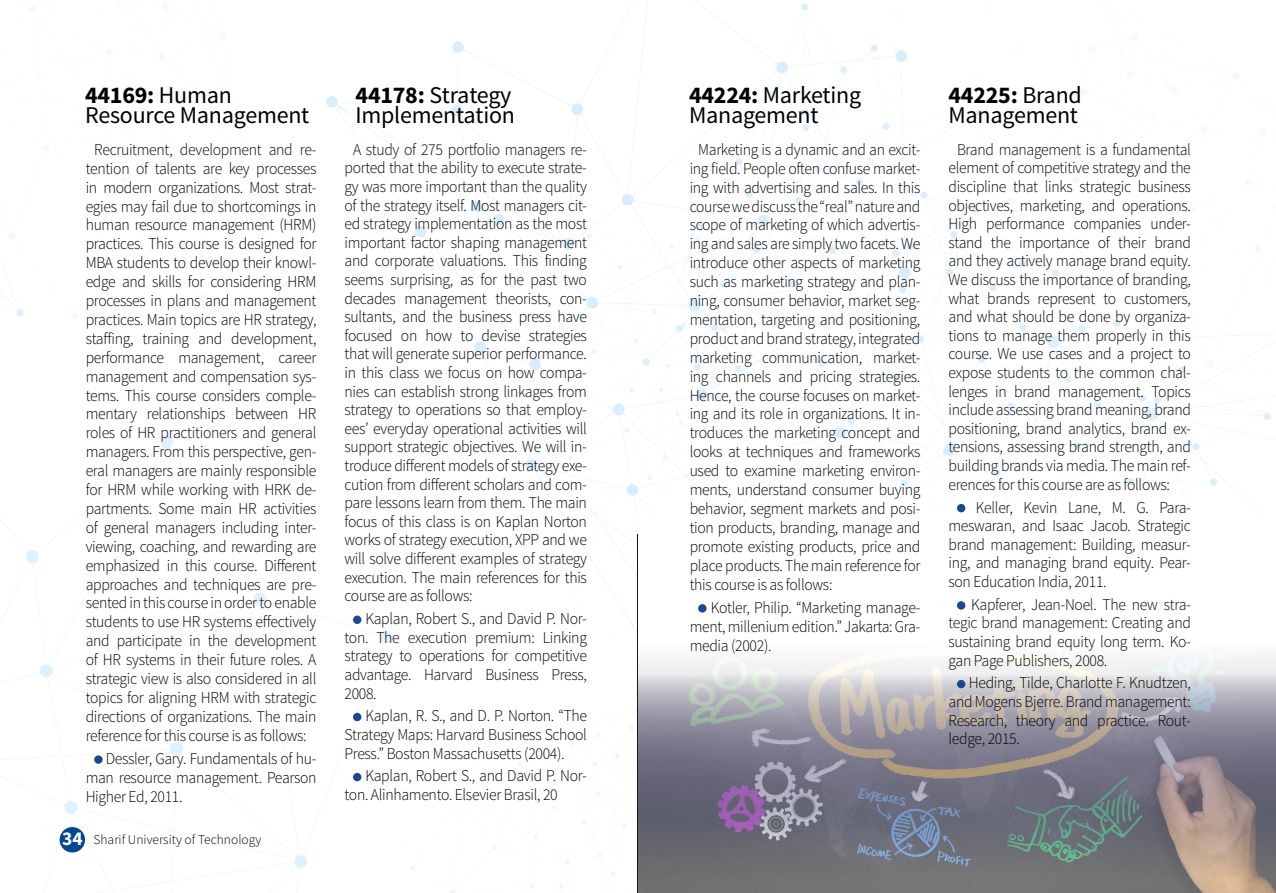
<style>
.page{position:relative;width:1276px;height:893px;background:#fff}
.page>*{position:absolute;margin:0;border:0;box-sizing:border-box;transform-origin:0 0}
.t1{font:24px/19.5px "Source Sans Pro";letter-spacing:-.01em;color:#000101}
.t2{font:300 16.5px/18.6px "Source Sans Pro";letter-spacing:-.02em;color:#000101;text-align:justify;scale:.95 1}
.t3{font:300 13.5px "Source Sans Pro";color:#000}
.s1{font-weight:700}
.s2{font-weight:700;font-size:19.5px;color:#fff}
</style>
<div class="page">
<img style="left:0;top:0;width:1276px;height:893px">
<div style="left:60px;top:827px;width:25px;height:25px;background:#034694;border-radius:50%"></div>
<div style="left:94px;top:755px;width:9px;height:9px;background:#184891;border-radius:50%"></div>
<div style="left:353px;top:616px;width:8px;height:8px;background:#184891;border-radius:50%"></div>
<div style="left:353px;top:713px;width:8px;height:8px;background:#184891;border-radius:50%"></div>
<div style="left:353px;top:773px;width:8px;height:8px;background:#184891;border-radius:50%"></div>
<svg style="left:638px;top:513px;width:638px;height:380px"></svg>
<div style="left:698px;top:604px;width:8px;height:9px;background:#184891;border-radius:50%"></div>
<div style="left:957px;top:504px;width:8px;height:8px;background:#184891;border-radius:50%"></div>
<div style="left:957px;top:601px;width:8px;height:9px;background:#184891;border-radius:50%"></div>
<div style="left:957px;top:680px;width:8px;height:8px;background:#184891;border-radius:50%"></div>
<h1 class="t1" style="left:85px;top:86px;width:226px"><span class="s1">44169:</span> Human<br>Resource Management</h1>
<h1 class="t1" style="left:355px;top:86px;width:161px"><span class="s1">44178:</span> Strategy<br>Implementation</h1>
<p class="t2" style="left:86px;top:140px;width:244px;text-align:center">Recruitment, development and re&shy;tention of talents are key processes in modern organizations. Most strat&shy;egies may fail due to shortcomings in human resource management (HRM) practices. This course is designed for MBA students to develop their knowl&shy;edge and skills for considering HRM processes in plans and management practices. Main topics are HR strategy, staffing, training and development, performance management, career management and compensation sys&shy;tems. This course considers comple&shy;mentary relationships between HR roles of HR practitioners and general managers. From this perspective, gen&shy;eral managers are mainly responsible for HRM while working with HRK de&shy;partments. Some main HR activities of general managers including inter&shy;viewing, coaching, and rewarding are emphasized in this course. Different approaches and techniques are pre&shy;sented in this course in order to enable students to use HR systems effectively and participate in the development of HR systems in their future roles. A strategic view is also considered in all topics for aligning HRM with strategic directions of organizations. The main reference for this course is as follows:</p>
<p class="t2" style="left:86px;top:749px;width:244px;text-indent:20px">Dessler, Gary. Fundamentals of hu&shy;man resource management. Pearson Higher Ed, 2011.</p>
<p class="t2" style="left:344px;top:140px;width:257px;text-indent:9px">A study of 275 portfolio managers re&shy;ported that the ability to execute strate&shy;gy was more important than the quality of the strategy itself. Most managers cit&shy;ed strategy implementation as the most important factor shaping management and corporate valuations. This finding seems surprising, as for the past two decades management theorists, con&shy;sultants, and the business press have focused on how to devise strategies that will generate superior performance. in this class we focus on how compa&shy;nies can establish strong linkages from strategy to operations so that employ&shy;ees’ everyday operational activities will support strategic objectives. We will in&shy;troduce different models of strategy exe&shy;cution from different scholars and com&shy;pare lessons learn from them. The main focus of this class is on Kaplan Norton works of strategy execution, XPP and we will solve different examples of strategy execution. The main references for this course are as follows:</p>
<p class="t2" style="left:344px;top:609px;width:257px;text-indent:21px">Kaplan, Robert S., and David P. Nor&shy;ton. The execution premium: Linking strategy to operations for competitive advantage. Harvard Business Press, 2008.</p>
<p class="t2" style="left:344px;top:707px;width:257px;text-indent:21px">Kaplan, R. S., and D. P. Norton. “The Strategy Maps: Harvard Business School Press.” Boston Massachusetts (2004).</p>
<p class="t2" style="left:344px;top:767px;width:257px;text-indent:21px">Kaplan, Robert S., and David P. Nor&shy;ton. Alinhamento. Elsevier Brasil, 20</p>
<p class="t3" style="left:62px;top:832px;width:201px"><span class="s2">34</span> Sharif University of Technology</p>
<h1 class="t1" style="left:689px;top:86px;width:174px"><span class="s1">44224:</span> Marketing<br>Management</h1>
<h1 class="t1" style="left:948px;top:86px;width:135px"><span class="s1">44225:</span> Brand<br>Management</h1>
<p class="t2" style="left:689px;top:140px;width:244px;text-indent:9px">Marketing is a dynamic and an excit&shy;ing field. People often confuse market&shy;ing with advertising and sales. In this course we discuss the “real” nature and scope of marketing of which advertis&shy;ing and sales are simply two facets. We introduce other aspects of marketing such as marketing strategy and plan&shy;ning, consumer behavior, market seg&shy;mentation, targeting and positioning, product and brand strategy, integrated marketing communication, market&shy;ing channels and pricing strategies.<br>Hence, the course focuses on market&shy;ing and its role in organizations. It in&shy;troduces the marketing concept and looks at techniques and frameworks used to examine marketing environ&shy;ments, understand consumer buying behavior, segment markets and posi&shy;tion products, branding, manage and promote existing products, price and place products. The main reference for this course is as follows:</p>
<p class="t2" style="left:689px;top:598px;width:244px;text-indent:21px">Kotler, Philip. “Marketing manage&shy;ment, millenium edition.” Jakarta: Gra&shy;media (2002).</p>
<p class="t2" style="left:948px;top:140px;width:257px;text-indent:9px">Brand management is a fundamental element of competitive strategy and the discipline that links strategic business objectives, marketing, and operations.<br>High performance companies under&shy;stand the importance of their brand and they actively manage brand equity.<br>We discuss the importance of branding, what brands represent to customers, and what should be done by organiza&shy;tions to manage them properly in this course. We use cases and a project to expose students to the common chal&shy;lenges in brand management. Topics include assessing brand meaning, brand positioning, brand analytics, brand ex&shy;tensions, assessing brand strength, and building brands via media. The main ref&shy;erences for this course are as follows:</p>
<p class="t2" style="left:948px;top:498px;width:257px;text-indent:27px">Keller, Kevin Lane, M. G. Para&shy;meswaran, and Isaac Jacob. Strategic brand management: Building, measur&shy;ing, and managing brand equity. Pear&shy;son Education India, 2011.</p>
<p class="t2" style="left:948px;top:595px;width:257px;text-indent:23px">Kapferer, Jean-Noel. The new stra&shy;tegic brand management: Creating and sustaining brand equity long term. Ko&shy;gan Page Publishers, 2008.</p>
<p class="t2" style="left:948px;top:674px;width:257px;text-indent:20px">Heding, Tilde, Charlotte F. Knudtzen, and Mogens Bjerre. Brand management:<br>Research, theory and practice. Rout&shy;ledge, 2015.</p>
</div>
